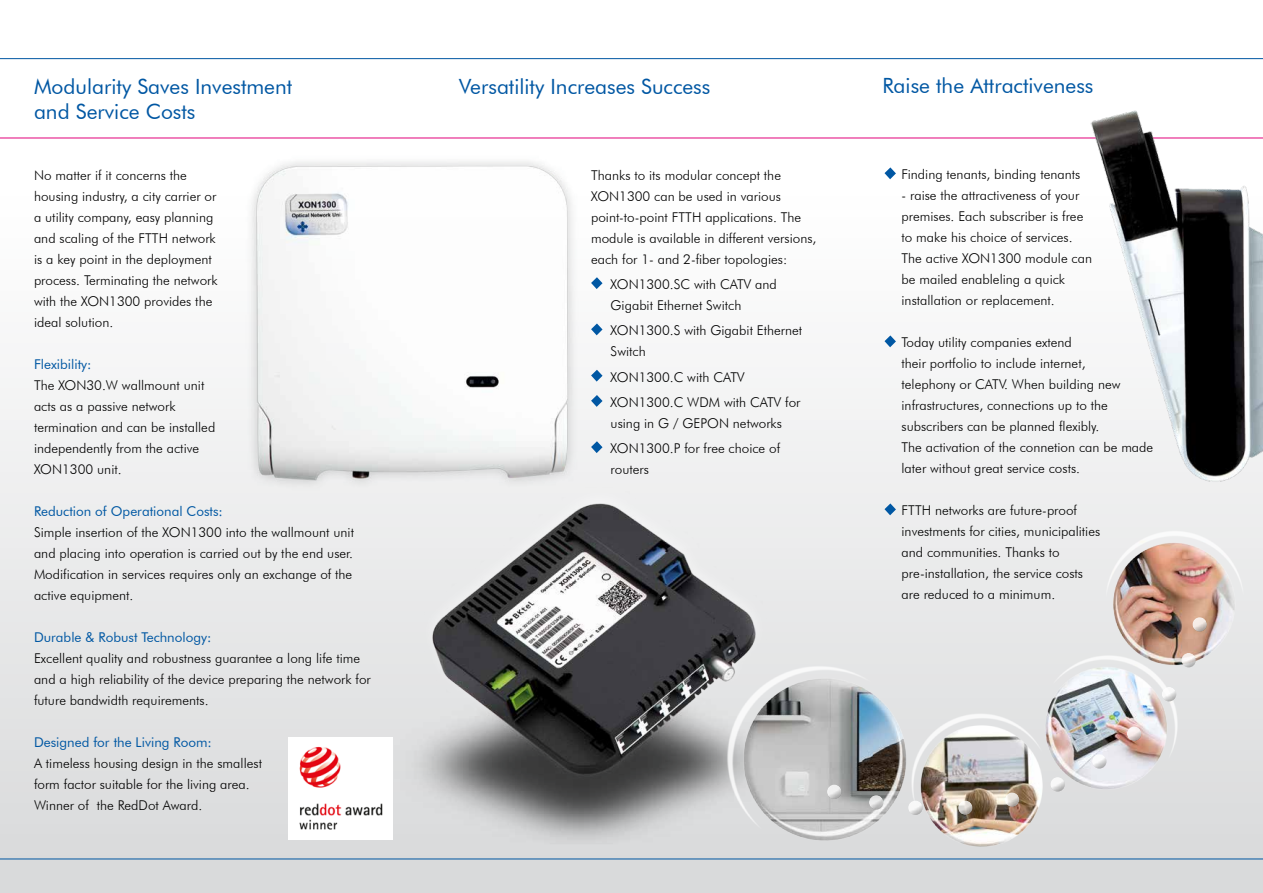
<style>
.page{position:relative;width:1263px;height:893px;background:#fff}
.page>*{position:absolute;margin:0;border:0;box-sizing:border-box;transform-origin:0 0}
.t1{font:21px/25.2px "Futura BT";color:#0057a3}
.t2{font:300 13.5px/21px "Futura BT";color:#000}
.t3{font:13.5px "Futura BT";color:#0057a3}
</style>
<div class="page">
<div style="left:0;top:121px;width:1263px;height:772px;background:linear-gradient(to bottom,#fff,#d8dadb)"></div>
<hr style="left:0;top:138px;width:1263px;height:1px;background:#e2007a">
<hr style="left:0;top:58px;width:1263px;height:1px;background:#0057a3">
<svg style="left:884px;top:167px;width:12px;height:12px"></svg>
<svg style="left:884px;top:335px;width:12px;height:12px"></svg>
<svg style="left:884px;top:503px;width:12px;height:12px"></svg>
<img style="left:230px;top:155px;width:361px;height:339px">
<div style="left:288px;top:737px;width:104px;height:102px;background:#fff"></div>
<img style="left:299px;top:746px;width:84px;height:84px">
<hr style="left:0;top:859px;width:1263px;height:1px;background:#0057a3">
<svg style="left:591px;top:277px;width:11px;height:12px"></svg>
<svg style="left:591px;top:323px;width:11px;height:12px"></svg>
<svg style="left:591px;top:370px;width:11px;height:12px"></svg>
<svg style="left:591px;top:395px;width:11px;height:12px"></svg>
<svg style="left:591px;top:441px;width:11px;height:12px"></svg>
<img style="left:909px;top:708px;width:145px;height:149px">
<img style="left:1101px;top:529px;width:148px;height:149px">
<img style="left:1066px;top:110px;width:197px;height:397px">
<img style="left:1033px;top:654px;width:149px;height:149px">
<img style="left:388px;top:485px;width:408px;height:359px">
<img style="left:711px;top:664px;width:198px;height:199px">
<div style="left:825px;top:783px;width:18px;height:13px;background:#fff;opacity:.75"></div>
<div style="left:825px;top:786px;width:18px;height:13px;background:#000;opacity:.75"></div>
<div style="left:867px;top:794px;width:18px;height:12px;background:#fff;opacity:.75"></div>
<div style="left:867px;top:797px;width:18px;height:13px;background:#000;opacity:.75"></div>
<div style="left:907px;top:799px;width:17px;height:13px;background:#fff;opacity:.75"></div>
<div style="left:907px;top:802px;width:17px;height:13px;background:#000;opacity:.75"></div>
<div style="left:957px;top:799px;width:17px;height:13px;background:#fff;opacity:.75"></div>
<div style="left:957px;top:802px;width:17px;height:13px;background:#000;opacity:.75"></div>
<svg style="left:949px;top:805px;width:314px;height:88px;background:#d4d4d4"></svg>
<div style="left:1003px;top:791px;width:18px;height:13px;background:#fff;opacity:.75"></div>
<div style="left:1003px;top:794px;width:18px;height:13px;background:#000;opacity:.75"></div>
<div style="left:1049px;top:776px;width:17px;height:12px;background:#fff;opacity:.75"></div>
<div style="left:1049px;top:779px;width:17px;height:13px;background:#000;opacity:.75"></div>
<div style="left:1090px;top:753px;width:18px;height:12px;background:#fff;opacity:.75"></div>
<div style="left:1090px;top:756px;width:18px;height:13px;background:#000;opacity:.75"></div>
<div style="left:1125px;top:725px;width:18px;height:13px;background:#fff;opacity:.75"></div>
<div style="left:1125px;top:728px;width:18px;height:13px;background:#000;opacity:.75"></div>
<div style="left:1160px;top:685px;width:18px;height:13px;background:#fff;opacity:.75"></div>
<div style="left:1160px;top:688px;width:18px;height:14px;background:#000;opacity:.75"></div>
<div style="left:1180px;top:651px;width:17px;height:13px;background:#fff;opacity:.75"></div>
<div style="left:1180px;top:654px;width:17px;height:14px;background:#000;opacity:.75"></div>
<div style="left:1191px;top:616px;width:17px;height:12px;background:#fff;opacity:.75"></div>
<div style="left:1191px;top:619px;width:17px;height:13px;background:#000;opacity:.75"></div>
<h1 class="t1" style="left:34px;top:73px;width:260px">Modularity Saves Investment and Service Costs</h1>
<p class="t2" style="left:34px;top:164px;width:185px">No matter if it concerns the housing industry, a city carrier or a utility company, easy planning and scaling of the FTTH network is a key point in the deployment process. Terminating the network with the XON1300 provides the ideal solution.</p>
<p class="t3" style="left:34px;top:356px;width:59px">Flexibility:</p>
<p class="t2" style="left:34px;top:374px;width:183px">The XON30.W wallmount unit acts as a passive network termination and can be installed independently from the active<br>XON1300 unit.</p>
<p class="t3" style="left:34px;top:503px;width:190px">Reduction of Operational Costs:</p>
<p class="t2" style="left:34px;top:521px;width:322px">Simple insertion of the XON1300 into the wallmount unit and placing into operation is carried out by the end user.<br>Modification in services requires only an exchange of the active equipment.</p>
<p class="t3" style="left:34px;top:629px;width:179px">Durable &amp; Robust Technology:</p>
<p class="t2" style="left:34px;top:647px;width:338px">Excellent quality and robustness guarantee a long life time and a high reliability of the device preparing the network for future bandwidth requirements.</p>
<p class="t3" style="left:34px;top:734px;width:179px">Designed for the Living Room:</p>
<p class="t2" style="left:34px;top:753px;width:229px">A timeless housing design in the smallest form factor suitable for the living area.<br>Winner of the RedDot Award.</p>
<h1 class="t1" style="left:459px;top:73px;width:253px">Versatility Increases Success</h1>
<h1 class="t1" style="left:882px;top:73px;width:213px">Raise the Attractiveness</h1>
<p class="t2" style="left:591px;top:164px;width:227px">Thanks to its modular concept the XON1300 can be used in various point-to-point FTTH applications. The module is available in different versions, each for 1- and 2-fiber topologies:</p>
<p class="t2" style="left:611px;top:274px;width:168px">XON1300.SC with CATV and<br>Gigabit Ethernet Switch</p>
<p class="t2" style="left:611px;top:320px;width:193px">XON1300.S with Gigabit Ethernet<br>Switch</p>
<p class="t2" style="left:611px;top:364px;width:191px;line-height:25.2px">XON1300.C with CATV<br>XON1300.C WDM with CATV for</p>
<p class="t2" style="left:611px;top:410px;width:173px;line-height:25.2px">using in G / GEPON networks<br>XON1300.P for free choice of</p>
<p class="t2" style="left:611px;top:459px;width:40px">routers</p>
<p class="t2" style="left:901px;top:164px;width:180px">Finding tenants, binding tenants</p>
<p class="t2" style="left:901px;top:185px;width:192px">- raise the attractiveness of your premises. Each subscriber is free to make his choice of services.<br>The active XON1300 module can be mailed enableling a quick installation or replacement.</p>
<p class="t2" style="left:901px;top:332px;width:253px">Today utility companies extend<br>their portfolio to include internet,<br>telephony or CATV. When building new infrastructures, connections up to the subscribers can be planned flexibly.<br>The activation of the connetion can be made later without great service costs.</p>
<p class="t2" style="left:901px;top:500px;width:200px">FTTH networks are future-proof investments for cities, municipalities and communities. Thanks to pre-installation, the service costs are reduced to a minimum.</p>
</div>
